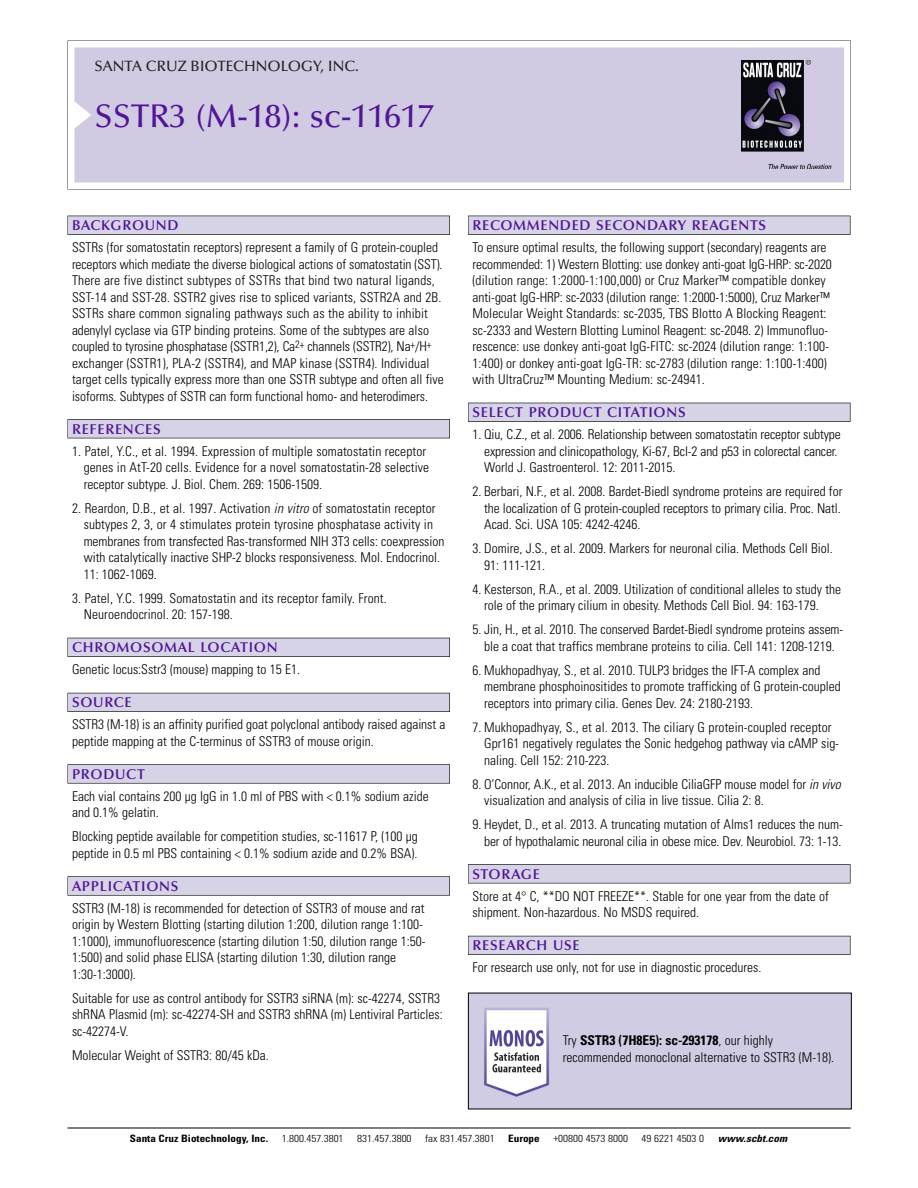
<style>
.page{position:relative;width:918px;height:1188px;background:#fff}
.page>*{position:absolute;margin:0;border:0;box-sizing:border-box;transform-origin:0 0}
.t1{font:500 33px "Optima";color:#511695}
.t2{font:500 15px "Optima";color:#231f20}
.t3{font:600 14.25px "Optima";letter-spacing:.05em;color:#511695}
.t4{font:300 condensed 13.5px/16.5px "Univers";color:#000}
.t5{font:300 condensed 10.2px "Univers";color:#000;scale:1.1 1}
.t6{font:700 condensed 10.2px "Univers";color:#000;scale:1.1 1}
.t7{font:italic 700 condensed 10.2px "Univers";letter-spacing:.005em;color:#000;scale:1.1 1}
.s1{font-style:italic}
.s2{font-weight:700}
</style>
<div class="page">
<svg style="left:68px;top:40px;width:783px;height:149px"></svg>
<div style="left:74px;top:47px;width:770px;height:135px;background:#d1cae3"></div>
<img style="left:741px;top:60px;width:90px;height:108px">
<div style="left:68px;top:216px;width:382px;height:19px;background:#525155"></div>
<div style="left:68px;top:216px;width:381px;height:18px;background:#d7d3e7"></div>
<div style="left:68px;top:419px;width:382px;height:19px;background:#525155"></div>
<div style="left:68px;top:420px;width:381px;height:18px;background:#d7d3e7"></div>
<div style="left:68px;top:638px;width:382px;height:19px;background:#525158"></div>
<div style="left:68px;top:638px;width:381px;height:18px;background:#d7d3e7"></div>
<div style="left:68px;top:693px;width:382px;height:19px;background:#54535a"></div>
<div style="left:68px;top:693px;width:381px;height:18px;background:#d7d3e7"></div>
<svg style="left:68px;top:764px;width:382px;height:20px"></svg>
<div style="left:68px;top:765px;width:381px;height:18px;background:#d7d3e7"></div>
<div style="left:68px;top:876px;width:382px;height:20px;background:#626263"></div>
<div style="left:68px;top:877px;width:381px;height:18px;background:#d7d3e7"></div>
<div style="left:468px;top:216px;width:382px;height:19px;background:#525155"></div>
<div style="left:468px;top:216px;width:382px;height:18px;background:#d7d3e7"></div>
<div style="left:468px;top:403px;width:382px;height:19px;background:#515055"></div>
<div style="left:468px;top:403px;width:382px;height:18px;background:#d7d3e7"></div>
<div style="left:468px;top:864px;width:382px;height:19px;background:#545357"></div>
<div style="left:468px;top:865px;width:382px;height:18px;background:#d7d3e7"></div>
<div style="left:468px;top:936px;width:382px;height:19px;background:#54535a"></div>
<div style="left:468px;top:936px;width:382px;height:18px;background:#d7d3e7"></div>
<hr style="left:68px;top:1128px;width:782px;height:1px;background:#000">
<img style="left:470px;top:995px;width:380px;height:112px">
<p class="t2" style="left:94px;top:61px;width:266px">SANTA CRUZ BIOTECHNOLOGY, INC.</p>
<h1 class="t1" style="left:94px;top:103px;width:341px">SSTR3 (M-18): sc-11617</h1>
<p class="t3" style="left:72px;top:219px;width:108px">BACKGROUND</p>
<p class="t4" style="left:72px;top:240px;width:373px">SSTRs (for somatostatin receptors) represent a family of G protein-coupled receptors which mediate the diverse biological actions of somatostatin (SST).<br>There are five distinct subtypes of SSTRs that bind two natural ligands, SST-14 and SST-28. SSTR2 gives rise to spliced variants, SSTR2A and 2B.<br>SSTRs share common signaling pathways such as the ability to inhibit adenylyl cyclase via GTP binding proteins. Some of the subtypes are also coupled to tyrosine phosphatase (SSTR1,2), Ca<sup>2+</sup> channels (SSTR2), Na<sup>+</sup>/H<sup>+ </sup>exchanger (SSTR1), PLA-2 (SSTR4), and MAP kinase (SSTR4). Individual target cells typically express more than one SSTR subtype and often all five isoforms. Subtypes of SSTR can form functional homo- and heterodimers.</p>
<p class="t3" style="left:72px;top:423px;width:90px">REFERENCES</p>
<p class="t4" style="left:84px;top:444px;width:347px;text-indent:-12px">1. Patel, Y.C., et al. 1994. Expression of multiple somatostatin receptor genes in AtT-20 cells. Evidence for a novel somatostatin-28 selective receptor subtype. J. Biol. Chem. 269: 1506-1509.</p>
<p class="t4" style="left:84px;top:501px;width:362px;text-indent:-12px">2. Reardon, D.B., et al. 1997. Activation <span class="s1">in vitro</span> of somatostatin receptor subtypes 2, 3, or 4 stimulates protein tyrosine phosphatase activity in membranes from transfected Ras-transformed NIH 3T3 cells: coexpression with catalytically inactive SHP-2 blocks responsiveness. Mol. Endocrinol.<br>11: 1062-1069.</p>
<p class="t4" style="left:84px;top:591px;width:305px;text-indent:-12px">3. Patel, Y.C. 1999. Somatostatin and its receptor family. Front.<br>Neuroendocrinol. 20: 157-198.</p>
<p class="t3" style="left:72px;top:642px;width:207px">CHROMOSOMAL LOCATION</p>
<p class="t4" style="left:72px;top:662px;width:230px">Genetic locus:Sstr3 (mouse) mapping to 15 E1.</p>
<p class="t3" style="left:72px;top:697px;width:61px">SOURCE</p>
<p class="t4" style="left:72px;top:717px;width:375px">SSTR3 (M-18) is an affinity purified goat polyclonal antibody raised against a peptide mapping at the C-terminus of SSTR3 of mouse origin.</p>
<p class="t3" style="left:72px;top:768px;width:74px">PRODUCT</p>
<p class="t4" style="left:72px;top:789px;width:358px">Each vial contains 200 µg IgG in 1.0 ml of PBS with &lt; 0.1% sodium azide and 0.1% gelatin.</p>
<p class="t4" style="left:72px;top:829px;width:347px">Blocking peptide available for competition studies, sc-11617 P, (100 µg peptide in 0.5 ml PBS containing &lt; 0.1% sodium azide and 0.2% BSA).</p>
<p class="t3" style="left:72px;top:880px;width:108px">APPLICATIONS</p>
<p class="t4" style="left:72px;top:901px;width:355px">SSTR3 (M-18) is recommended for detection of SSTR3 of mouse and rat origin by Western Blotting (starting dilution 1:200, dilution range 1:100- 1:1000), immunofluorescence (starting dilution 1:50, dilution range 1:50- 1:500) and solid phase ELISA (starting dilution 1:30, dilution range 1:30-1:3000).</p>
<p class="t4" style="left:72px;top:991px;width:372px">Suitable for use as control antibody for SSTR3 siRNA (m): sc-42274, SSTR3 shRNA Plasmid (m): sc-42274-SH and SSTR3 shRNA (m) Lentiviral Particles: sc-42274-V.</p>
<p class="t4" style="left:72px;top:1048px;width:198px">Molecular Weight of SSTR3: 80/45 kDa.</p>
<p class="t3" style="left:473px;top:219px;width:295px">RECOMMENDED SECONDARY REAGENTS</p>
<p class="t4" style="left:473px;top:240px;width:361px">To ensure optimal results, the following support (secondary) reagents are recommended: 1) Western Blotting: use donkey anti-goat IgG-HRP: sc-2020 (dilution range: 1:2000-1:100,000) or Cruz Marker™ compatible donkey anti-goat IgG-HRP: sc-2033 (dilution range: 1:2000-1:5000), Cruz Marker™ Molecular Weight Standards: sc-2035, TBS Blotto A Blocking Reagent: sc-2333 and Western Blotting Luminol Reagent: sc-2048. 2) Immunofluo&shy;rescence: use donkey anti-goat IgG-FITC: sc-2024 (dilution range: 1:100- 1:400) or donkey anti-goat IgG-TR: sc-2783 (dilution range: 1:100-1:400) with UltraCruz™ Mounting Medium: sc-24941.</p>
<p class="t3" style="left:473px;top:407px;width:215px">SELECT PRODUCT CITATIONS</p>
<p class="t4" style="left:484px;top:427px;width:358px;text-indent:-12px">1. Qiu, C.Z., et al. 2006. Relationship between somatostatin receptor subtype expression and clinicopathology, Ki-67, Bcl-2 and p53 in colorectal cancer.<br>World J. Gastroenterol. 12: 2011-2015.</p>
<p class="t4" style="left:484px;top:484px;width:360px;text-indent:-12px">2. Berbari, N.F., et al. 2008. Bardet-Biedl syndrome proteins are required for the localization of G protein-coupled receptors to primary cilia. Proc. Natl.<br>Acad. Sci. USA 105: 4242-4246.</p>
<p class="t4" style="left:484px;top:541px;width:350px;text-indent:-12px">3. Domire, J.S., et al. 2009. Markers for neuronal cilia. Methods Cell Biol.<br>91: 111-121.</p>
<p class="t4" style="left:484px;top:582px;width:358px;text-indent:-12px">4. Kesterson, R.A., et al. 2009. Utilization of conditional alleles to study the role of the primary cilium in obesity. Methods Cell Biol. 94: 163-179.</p>
<p class="t4" style="left:473px;top:622px;width:372px;text-align:center">5. Jin, H., et al. 2010. The conserved Bardet-Biedl syndrome proteins assem&shy;ble a coat that traffics membrane proteins to cilia. Cell 141: 1208-1219.</p>
<p class="t4" style="left:484px;top:663px;width:358px;text-indent:-12px">6. Mukhopadhyay, S., et al. 2010. TULP3 bridges the IFT-A complex and membrane phosphoinositides to promote trafficking of G protein-coupled receptors into primary cilia. Genes Dev. 24: 2180-2193.</p>
<p class="t4" style="left:484px;top:720px;width:356px;text-indent:-12px">7. Mukhopadhyay, S., et al. 2013. The ciliary G protein-coupled receptor<br>Gpr161 negatively regulates the Sonic hedgehog pathway via cAMP sig&shy;naling. Cell 152: 210-223.</p>
<p class="t4" style="left:484px;top:777px;width:358px;text-indent:-12px">8. O’Connor, A.K., et al. 2013. An inducible CiliaGFP mouse model for <span class="s1">in vivo </span>visualization and analysis of cilia in live tissue. Cilia 2: 8.</p>
<p class="t4" style="left:473px;top:817px;width:372px;text-align:right">9. Heydet, D., et al. 2013. A truncating mutation of Alms1 reduces the num&shy;ber of hypothalamic neuronal cilia in obese mice. Dev. Neurobiol. 73: 1-13.</p>
<p class="t3" style="left:473px;top:868px;width:69px">STORAGE</p>
<p class="t4" style="left:473px;top:889px;width:358px">Store at 4° C, **DO NOT FREEZE**. Stable for one year from the date of shipment. Non-hazardous. No MSDS required.</p>
<p class="t3" style="left:473px;top:940px;width:109px">RESEARCH USE</p>
<p class="t4" style="left:473px;top:960px;width:290px">For research use only, not for use in diagnostic procedures.</p>
<p class="t4" style="left:563px;top:1034px;width:273px">Try <span class="s2">SSTR3 (7H8E5): sc-293178</span>, our highly recommended monoclonal alternative to SSTR3 (M-18).</p>
<p class="t6" style="left:130px;top:1135px;width:127px">Santa Cruz Biotechnology, Inc.</p>
<p class="t5" style="left:282px;top:1135px;width:58px">1.800.457.3801</p>
<p class="t5" style="left:357px;top:1135px;width:51px">831.457.3800</p>
<p class="t5" style="left:425px;top:1135px;width:65px">fax 831.457.3801</p>
<p class="t6" style="left:508px;top:1135px;width:30px">Europe</p>
<p class="t5" style="left:553px;top:1135px;width:69px">+00800 4573 8000</p>
<p class="t5" style="left:642px;top:1135px;width:58px">49 6221 4503 0</p>
<p class="t7" style="left:718px;top:1135px;width:64px">www.scbt.com</p>
</div>
